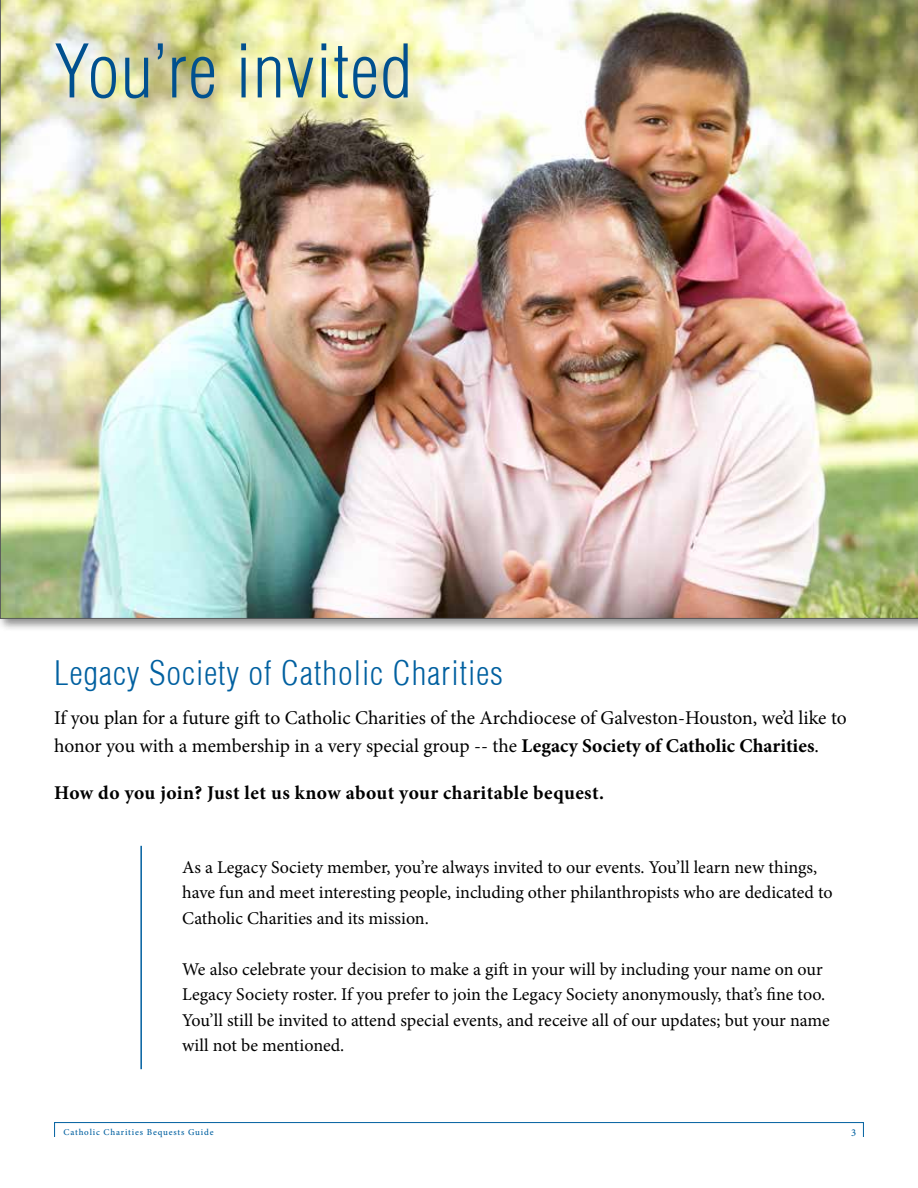
<style>
.page{position:relative;width:918px;height:1188px;background:#fff}
.page>*{position:absolute;margin:0;border:0;box-sizing:border-box;transform-origin:0 0}
.t1{font:300 condensed 72px "Helvetica";letter-spacing:.02em;color:#00508f}
.t2{font:300 condensed 33px "Helvetica";letter-spacing:.03em;color:#0060a0}
.t3{font:19.5px/28.5px "Minion Pro";letter-spacing:-.005em;color:#000}
.t4{font:700 19.5px "Minion Pro";letter-spacing:.02em;color:#000}
.t5{font:18px/25.5px "Minion Pro";color:#000}
.t6{font:500 10.5px "Minion Pro";color:#0060a0}
.t7{font:500 9px "Minion Pro";letter-spacing:.09em;color:#0060a0}
.s1{font-weight:700}
</style>
<div class="page">
<div style="left:54px;top:1122px;width:810px;height:18px;border:1px solid #0060a0"></div>
<div style="left:54px;top:1137px;width:810px;height:27px;background:#fff"></div>
<div style="left:0;top:0;width:918px;height:632px;background:#000;opacity:.45"></div>
<img style="left:0;top:0;width:918px;height:619px">
<hr style="left:140px;top:846px;width:2px;height:223px;background:#0060a0">
<h1 class="t1" style="left:54px;top:26px;width:360px">You’re invited</h1>
<h2 class="t2" style="left:54px;top:652px;width:450px">Legacy Society of Catholic Charities</h2>
<p class="t3" style="left:54px;top:703px;width:794px">If you plan for a future gift to Catholic Charities of the Archdiocese of Galveston-Houston, we’d like to honor you with a membership in a very special group -- the <span class="s1">Legacy Society of Catholic Charities</span>.</p>
<p class="t4" style="left:54px;top:779px;width:551px">How do you join? Just let us know about your charitable bequest.</p>
<p class="t5" style="left:182px;top:854px;width:652px">As a Legacy Society member, you’re always invited to our events. You’ll learn new things, have fun and meet interesting people, including other philanthropists who are dedicated to<br>Catholic Charities and its mission.</p>
<p class="t5" style="left:182px;top:956px;width:649px">We also celebrate your decision to make a gift in your will by including your name on our Legacy Society roster. If you prefer to join the Legacy Society anonymously, that’s fine too.<br>You’ll still be invited to attend special events, and receive all of our updates; but your name will not be mentioned.</p>
<p class="t7" style="left:63px;top:1126px;width:152px">Catholic Charities Bequests Guide</p>
<p class="t6" style="left:851px;top:1125px;width:7px">3</p>
</div>
